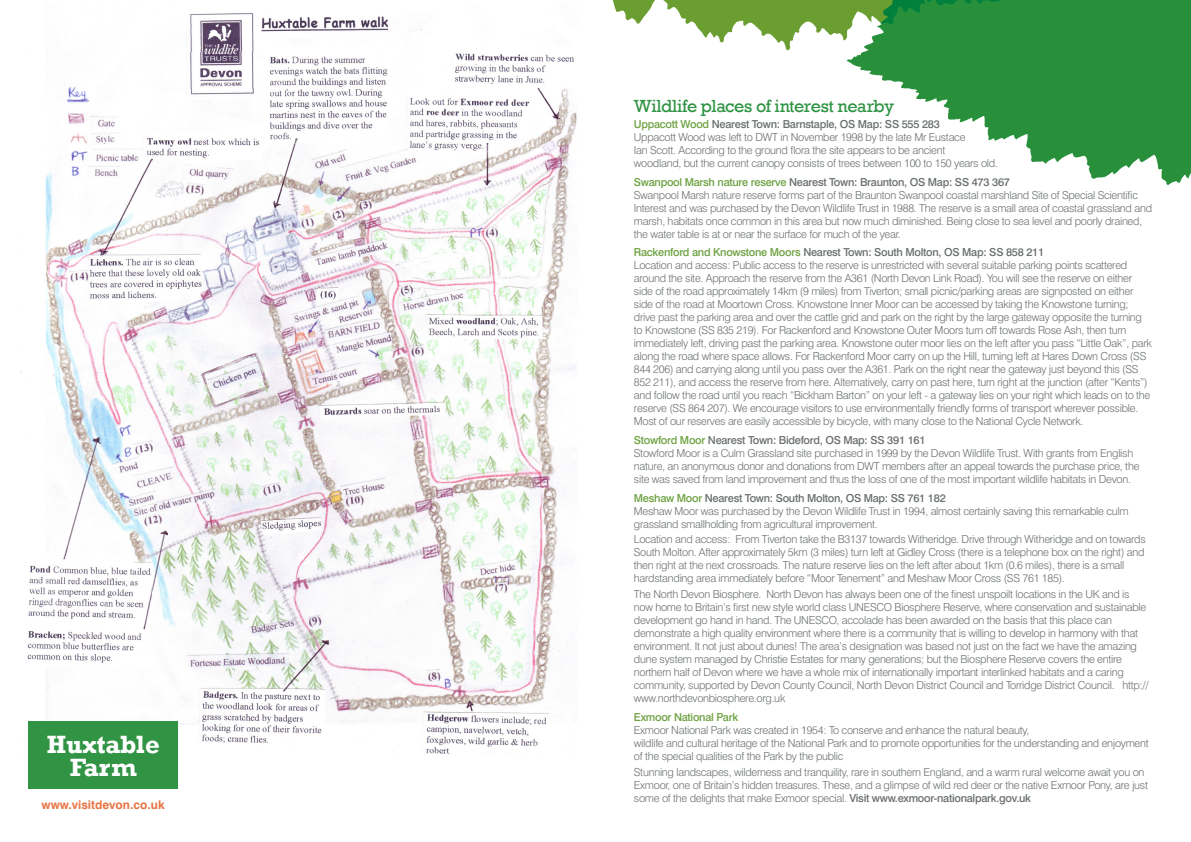
<style>
.page{position:relative;width:1191px;height:842px;background:#fff}
.page>*{position:absolute;margin:0;border:0;box-sizing:border-box;transform-origin:0 0}
.t1{font:700 25.6px/22.6px "Rockwell";color:#fff;text-align:center}
.t2{font:18px "Rockwell";letter-spacing:-.03em;color:#309444}
.t3{font:700 12px "Swiss 721 BT";color:#e77546}
.t4{font:300 11px/13px "Swiss 721 BT";letter-spacing:-.025em;color:#69706c}
.t5{font:500 11px "Swiss 721 BT";letter-spacing:-.025em;color:#6da141}
.s1{font-weight:500;color:#6da141}
.s2{font-weight:500}
</style>
<div class="page">
<img style="left:20px;top:13px;width:557px;height:741px">
<div style="left:28px;top:721px;width:150px;height:68px;background:#309444"></div>
<img style="left:612px;top:0;width:579px;height:186px">
<h1 class="t1" style="left:47px;top:733px;width:114px">Huxtable<br>Farm</h1>
<p class="t3" style="left:42px;top:797px;width:124px">www.visitdevon.co.uk</p>
<h2 class="t2" style="left:634px;top:96px;width:262px">Wildlife places of interest nearby</h2>
<p class="t4" style="left:634px;top:117px;width:365px"><span class="s1">Uppacott Wood</span> <span class="s2">Nearest Town: Barnstaple, OS Map: SS 555 283<br></span>Uppacott Wood was left to DWT in November 1998 by the late Mr Eustace<br>Ian Scott. According to the ground flora the site appears to be ancient<br>woodland, but the current canopy consists of trees between 100 to 150 years old.</p>
<p class="t4" style="left:634px;top:175px;width:519px"><span class="s1">Swanpool Marsh nature reserve</span> <span class="s2">Nearest Town: Braunton, OS Map: SS 473 367<br></span>Swanpool Marsh nature reserve forms part of the Braunton Swanpool coastal marshland Site of Special Scientific Interest and was purchased by the Devon Wildlife Trust in 1988. The reserve is a small area of coastal grassland and marsh, habitats once common in this area but now much diminished. Being close to sea level and poorly drained, the water table is at or near the surface for much of the year.</p>
<p class="t4" style="left:634px;top:246px;width:519px"><span class="s1">Rackenford and Knowstone Moors</span> <span class="s2">Nearest Town: South Molton, OS Map: SS 858 211<br></span>Location and access: Public access to the reserve is unrestricted with several suitable parking points scattered around the site. Approach the reserve from the A361 (North Devon Link Road). You will see the reserve on either side of the road approximately 14km (9 miles) from Tiverton; small picnic/parking areas are signposted on either side of the road at Moortown Cross. Knowstone Inner Moor can be accessed by taking the Knowstone turning; drive past the parking area and over the cattle grid and park on the right by the large gateway opposite the turning to Knowstone (SS 835 219). For Rackenford and Knowstone Outer Moors turn off towards Rose Ash, then turn immediately left, driving past the parking area. Knowstone outer moor lies on the left after you pass “Little Oak”, park along the road where space allows. For Rackenford Moor carry on up the Hill, turning left at Hares Down Cross (SS 844 206) and carrying along until you pass over the A361. Park on the right near the gateway just beyond this (SS 852 211), and access the reserve from here. Alternatively, carry on past here, turn right at the junction (after “Kents”) and follow the road until you reach “Bickham Barton” on your left - a gateway lies on your right which leads on to the reserve (SS 864 207). We encourage visitors to use environmentally friendly forms of transport wherever possible.<br>Most of our reserves are easily accessible by bicycle, with many close to the National Cycle Network.</p>
<p class="t4" style="left:634px;top:433px;width:507px"><span class="s1">Stowford Moor</span> <span class="s2">Nearest Town: Bideford, OS Map: SS 391 161<br></span>Stowford Moor is a Culm Grassland site purchased in 1999 by the Devon Wildlife Trust. With grants from English nature, an anonymous donor and donations from DWT members after an appeal towards the purchase price, the site was saved from land improvement and thus the loss of one of the most important wildlife habitats in Devon.</p>
<p class="t4" style="left:634px;top:491px;width:496px"><span class="s1">Meshaw Moor</span> <span class="s2">Nearest Town: South Molton, OS Map: SS 761 182<br></span>Meshaw Moor was purchased by the Devon Wildlife Trust in 1994, almost certainly saving this remarkable culm grassland smallholding from agricultural improvement.</p>
<p class="t4" style="left:634px;top:533px;width:513px">Location and access: From Tiverton take the B3137 towards Witheridge. Drive through Witheridge and on towards South Molton. After approximately 5km (3 miles) turn left at Gidley Cross (there is a telephone box on the right) and then right at the next crossroads. The nature reserve lies on the left after about 1km (0.6 miles), there is a small hardstanding area immediately before “Moor Tenement” and Meshaw Moor Cross (SS 761 185).</p>
<p class="t4" style="left:634px;top:588px;width:516px">The North Devon Biosphere. North Devon has always been one of the finest unspoilt locations in the UK and is now home to Britain’s first new style world class UNESCO Biosphere Reserve, where conservation and sustainable development go hand in hand. The UNESCO, accolade has been awarded on the basis that this place can demonstrate a high quality environment where there is a community that is willing to develop in harmony with that environment. It not just about dunes! The area’s designation was based not just on the fact we have the amazing dune system managed by Christie Estates for many generations; but the Biosphere Reserve covers the entire northern half of Devon where we have a whole mix of internationally important interlinked habitats and a caring community, supported by Devon County Council, North Devon District Council and Torridge District Council. http:// www.northdevonbiosphere.org.uk</p>
<p class="t5" style="left:634px;top:710px;width:106px">Exmoor National Park</p>
<p class="t4" style="left:634px;top:723px;width:516px">Exmoor National Park was created in 1954: To conserve and enhance the natural beauty,<br>wildlife and cultural heritage of the National Park and to promote opportunities for the understanding and enjoyment of the special qualities of the Park by the public</p>
<p class="t4" style="left:634px;top:765px;width:515px">Stunning landscapes, wilderness and tranquility, rare in southern England, and a warm rural welcome await you on<br>Exmoor, one of Britain’s hidden treasures. These, and a glimpse of wild red deer or the native Exmoor Pony, are just some of the delights that make Exmoor special. <span class="s2">Visit www.exmoor-nationalpark.gov.uk</span></p>
</div>
